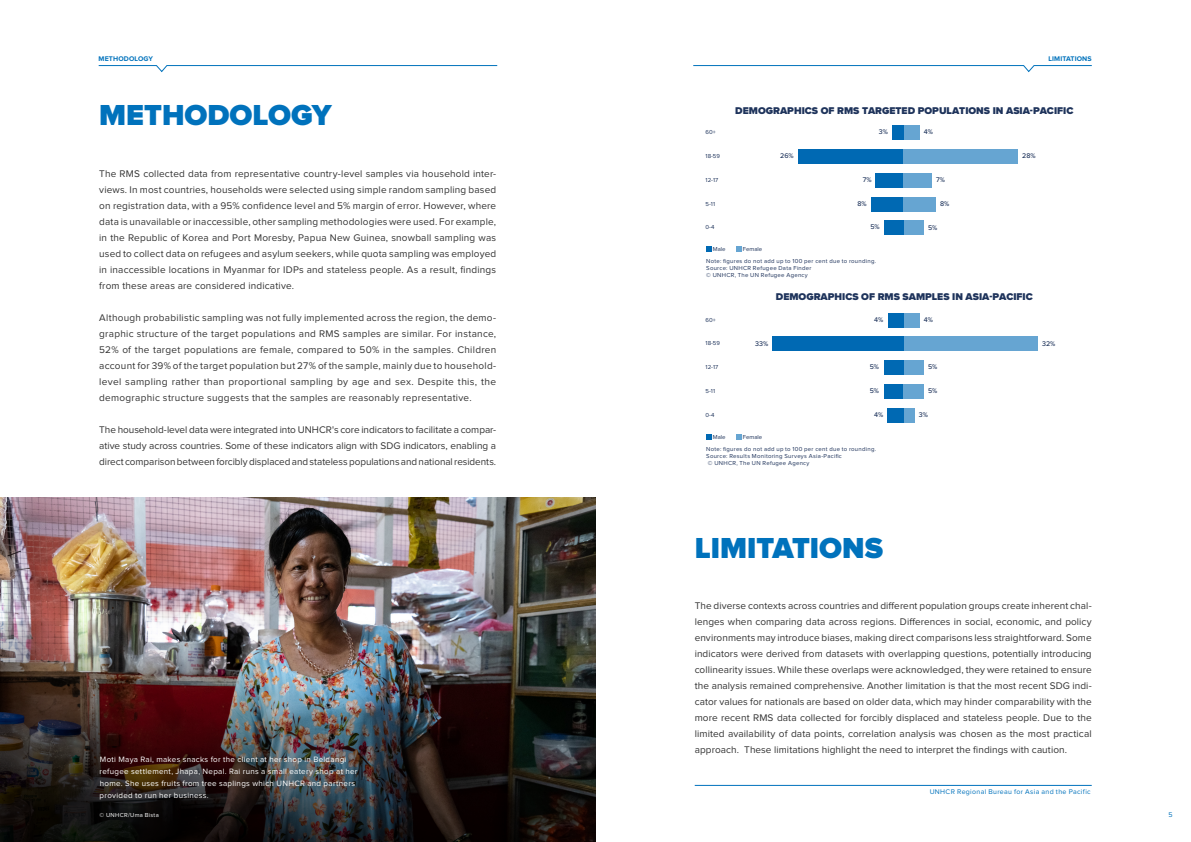
<style>
.page{position:relative;width:1191px;height:842px;background:#fff}
.page>*{position:absolute;margin:0;border:0;box-sizing:border-box;transform-origin:0 0}
.H1{font:900 30px "Proxima Nova";color:#0072bc}
.t1{font:900 10.2px "Proxima Nova";color:#1e335b}
.Text{font:10px/16px "Proxima Nova";letter-spacing:.015em;color:#333;text-align:justify}
.Source{font:8px/12px "Proxima Nova";letter-spacing:.035em;color:#fff}
.t2{font:500 7px "Proxima Nova";color:#1e335b}
.t3{font:7px "Proxima Nova";letter-spacing:.045em;color:#0072bc}
.t4{font:700 7px "Proxima Nova";letter-spacing:.02em;color:#0072bc}
.t5{font:6px/12.3px "Proxima Nova";letter-spacing:.045em;color:#1f335b}
.t6{font:6px "Proxima Nova";color:#1e335b}
.Source-2{font:6px "Proxima Nova";letter-spacing:.05em;color:#fff}
.s1{color:#1e335b}
</style>
<div class="page">
<svg style="left:693px;top:65px;width:399px;height:7px"></svg>
<svg style="left:98px;top:65px;width:400px;height:7px"></svg>
<hr style="left:694px;top:785px;width:397px;height:1px;background:#0072bc">
<img style="left:0;top:497px;width:595px;height:124px">
<img style="left:0;top:621px;width:595px;height:221px">
<div style="left:904px;top:221px;width:19px;height:14px;background:#66a5d2"></div>
<div style="left:884px;top:221px;width:20px;height:14px;background:#0069b3"></div>
<div style="left:871px;top:197px;width:32px;height:14px;background:#0069b3"></div>
<div style="left:903px;top:197px;width:32px;height:14px;background:#66a5d2"></div>
<div style="left:875px;top:173px;width:29px;height:14px;background:#0069b3"></div>
<div style="left:904px;top:173px;width:28px;height:14px;background:#66a5d2"></div>
<div style="left:798px;top:149px;width:106px;height:15px;background:#0069b3"></div>
<div style="left:904px;top:149px;width:114px;height:15px;background:#66a5d2"></div>
<div style="left:892px;top:126px;width:12px;height:14px;background:#0069b3"></div>
<div style="left:904px;top:126px;width:15px;height:14px;background:#66a5d2"></div>
<div style="left:904px;top:408px;width:10px;height:14px;background:#66a5d2"></div>
<div style="left:887px;top:408px;width:17px;height:14px;background:#0069b3"></div>
<div style="left:884px;top:384px;width:19px;height:15px;background:#0069b3"></div>
<div style="left:903px;top:384px;width:20px;height:15px;background:#66a5d2"></div>
<div style="left:884px;top:361px;width:20px;height:14px;background:#0069b3"></div>
<div style="left:904px;top:361px;width:19px;height:14px;background:#66a5d2"></div>
<div style="left:772px;top:337px;width:132px;height:14px;background:#0069b3"></div>
<div style="left:904px;top:337px;width:133px;height:14px;background:#66a5d2"></div>
<div style="left:904px;top:313px;width:15px;height:14px;background:#66a5d2"></div>
<div style="left:887px;top:313px;width:16px;height:14px;background:#0069b3"></div>
<svg style="left:706px;top:246px;width:5px;height:6px"></svg>
<svg style="left:736px;top:246px;width:5px;height:6px"></svg>
<svg style="left:706px;top:434px;width:5px;height:5px"></svg>
<svg style="left:736px;top:434px;width:5px;height:5px"></svg>
<p class="t4" style="left:99px;top:55px;width:56px">METHODOLOGY</p>
<p class="t4" style="left:1048px;top:55px;width:45px">LIMITATIONS</p>
<p class="H1" style="left:99px;top:101px;width:234px">METHODOLOGY</p>
<p class="Text" style="left:99px;top:166px;width:398px">The RMS collected data from representative country-level samples via household inter&shy;views. In most countries, households were selected using simple random sampling based on registration data, with a 95% confidence level and 5% margin of error. However, where data is unavailable or inaccessible, other sampling methodologies were used. For example, in the Republic of Korea and Port Moresby, Papua New Guinea, snowball sampling was used to collect data on refugees and asylum seekers, while quota sampling was employed in inaccessible locations in Myanmar for IDPs and stateless people. As a result, findings from these areas are considered indicative.</p>
<p class="Text" style="left:99px;top:310px;width:398px">Although probabilistic sampling was not fully implemented across the region, the demo&shy;graphic structure of the target populations and RMS samples are similar. For instance, 52% of the target populations are female, compared to 50% in the samples. Children account for 39% of the target population but 27% of the sample, mainly due to household&shy;level sampling rather than proportional sampling by age and sex. Despite this, the demographic structure suggests that the samples are reasonably representative.</p>
<p class="Text" style="left:99px;top:422px;width:398px">The household-level data were integrated into UNHCR's core indicators to facilitate a compar&shy;ative study across countries. Some of these indicators align with SDG indicators, enabling a direct comparison between forcibly displaced and stateless populations and national residents.</p>
<p class="Source" style="left:100px;top:753px;width:259px">Moti Maya Rai, makes snacks for the client at her shop in Beldangi refugee settlement, Jhapa, Nepal. Rai runs a small eatery shop at her home. She uses fruits from tree saplings which UNHCR and partners provided to run her business.</p>
<p class="Source-2" style="left:100px;top:812px;width:61px">© UNHCR/Uma Bista</p>
<p class="t1" style="left:735px;top:103px;width:339px">DEMOGRAPHICS OF RMS TARGETED POPULATIONS IN ASIA-PACIFIC</p>
<p class="t6" style="left:705px;top:128px;width:12px">60+</p>
<p class="t2" style="left:878px;top:127px;width:11px">3%</p>
<p class="t2" style="left:924px;top:127px;width:11px">4%</p>
<p class="t6" style="left:705px;top:152px;width:16px">18-59</p>
<p class="t2" style="left:780px;top:151px;width:15px">26%</p>
<p class="t2" style="left:1022px;top:151px;width:15px">28%</p>
<p class="t6" style="left:705px;top:175px;width:14px">12-17</p>
<p class="t2" style="left:862px;top:174px;width:10px">7%</p>
<p class="t2" style="left:936px;top:174px;width:10px">7%</p>
<p class="t6" style="left:705px;top:199px;width:11px">5-11</p>
<p class="t2" style="left:857px;top:198px;width:11px">8%</p>
<p class="t2" style="left:940px;top:198px;width:11px">8%</p>
<p class="t6" style="left:705px;top:223px;width:10px">0-4</p>
<p class="t2" style="left:870px;top:222px;width:11px">5%</p>
<p class="t2" style="left:928px;top:222px;width:11px">5%</p>
<p class="t5" style="left:706px;top:243px;width:171px;text-indent:37px"><span class="s1">Female<br></span>Note: figures do not add up to 100 per cent due to rounding.</p>
<p class="t5" style="left:706px;top:265px;width:107px;line-height:7px">Source: UNHCR Refugee Data Finder © UNHCR, The UN Refugee Agency</p>
<p class="t6" style="left:713px;top:245px;width:14px">Male</p>
<p class="t1" style="left:776px;top:289px;width:258px">DEMOGRAPHICS OF RMS SAMPLES IN ASIA-PACIFIC</p>
<p class="t6" style="left:705px;top:315px;width:12px">60+</p>
<p class="t2" style="left:874px;top:314px;width:11px">4%</p>
<p class="t2" style="left:924px;top:314px;width:11px">4%</p>
<p class="t6" style="left:705px;top:339px;width:16px">18-59</p>
<p class="t2" style="left:755px;top:338px;width:15px">33%</p>
<p class="t2" style="left:1042px;top:338px;width:15px">32%</p>
<p class="t6" style="left:705px;top:363px;width:14px">12-17</p>
<p class="t2" style="left:869px;top:362px;width:11px">5%</p>
<p class="t2" style="left:928px;top:362px;width:11px">5%</p>
<p class="t6" style="left:705px;top:386px;width:11px">5-11</p>
<p class="t2" style="left:869px;top:385px;width:11px">5%</p>
<p class="t2" style="left:928px;top:386px;width:11px">5%</p>
<p class="t6" style="left:705px;top:410px;width:10px">0-4</p>
<p class="t2" style="left:874px;top:409px;width:11px">4%</p>
<p class="t2" style="left:919px;top:409px;width:11px">3%</p>
<p class="t5" style="left:706px;top:430px;width:171px;text-indent:37px"><span class="s1">Female<br></span>Note: figures do not add up to 100 per cent due to rounding.</p>
<p class="t5" style="left:706px;top:452px;width:137px;line-height:7px">Source: Results Monitoring Surveys Asia-Pacific © UNHCR, The UN Refugee Agency</p>
<p class="t6" style="left:713px;top:432px;width:14px">Male</p>
<p class="H1" style="left:694px;top:535px;width:190px">LIMITATIONS</p>
<p class="Text" style="left:694px;top:598px;width:398px">The diverse contexts across countries and different population groups create inherent chal&shy;lenges when comparing data across regions. Differences in social, economic, and policy environments may introduce biases, making direct comparisons less straightforward. Some indicators were derived from datasets with overlapping questions, potentially introducing collinearity issues. While these overlaps were acknowledged, they were retained to ensure the analysis remained comprehensive. Another limitation is that the most recent SDG indi&shy;cator values for nationals are based on older data, which may hinder comparability with the more recent RMS data collected for forcibly displaced and stateless people. Due to the limited availability of data points, correlation analysis was chosen as the most practical approach. These limitations highlight the need to interpret the findings with caution.</p>
<p class="t3" style="left:929px;top:788px;width:162px">UNHCR Regional Bureau for Asia and the Pacific</p>
<p class="t3" style="left:1168px;top:811px;width:6px">5</p>
</div>
